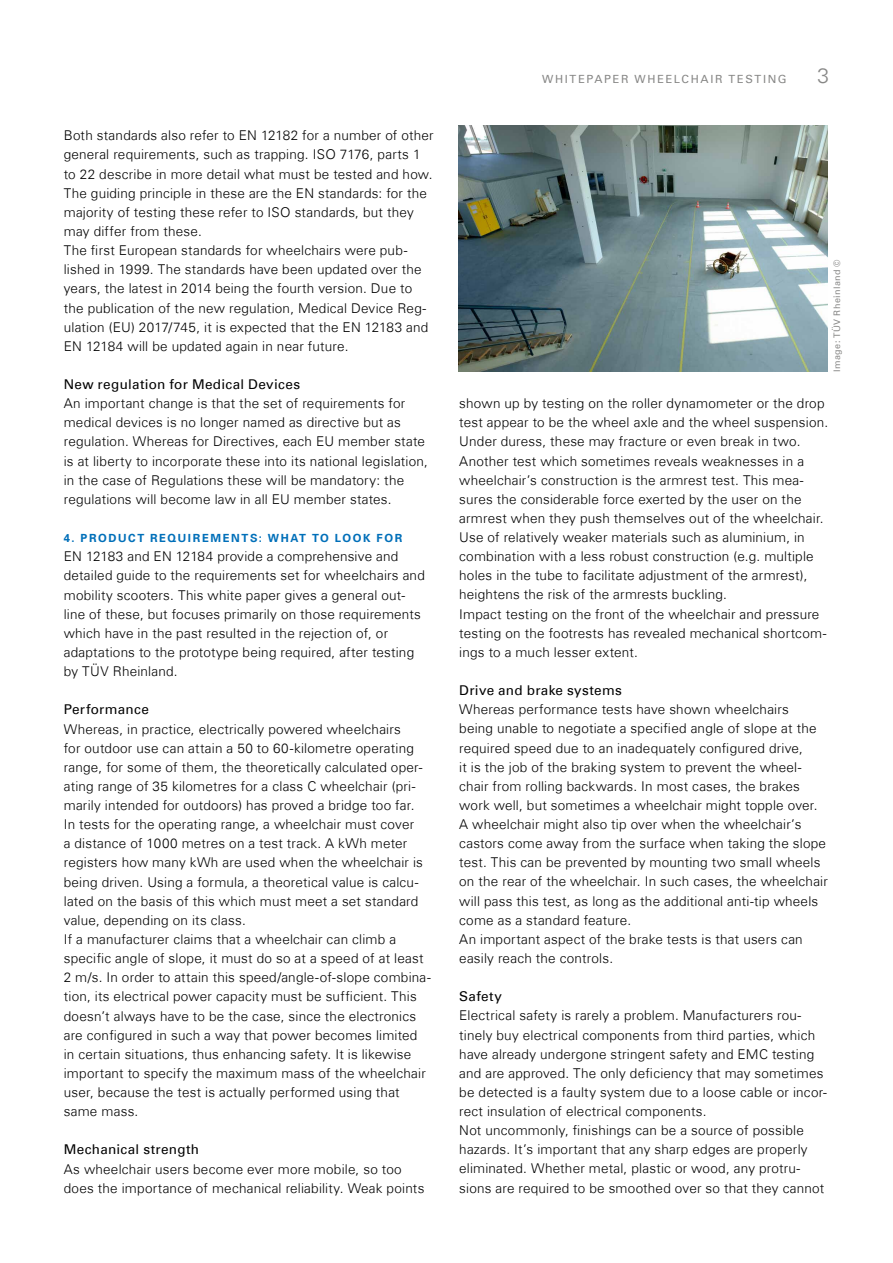
<style>
.page{position:relative;width:893px;height:1263px;background:#fff}
.page>*{position:absolute;margin:0;border:0;box-sizing:border-box;transform-origin:0 0}
.t1{font:300 21px "Univers Com 45";color:#878786}
.t2{font:300 13.5px/19.2px "Univers Com 45";letter-spacing:.015em;color:#000}
.t3{font:13.5px "Univers Com 55 Roman";letter-spacing:.025em;color:#000}
.t4{font:700 11.25px "Univers Com 65";letter-spacing:.145em;color:#006fb9}
.t5{font:11.25px "Univers Com 55 Roman";letter-spacing:.145em;color:#878786}
.t6{font:9px "Univers Com 55 Roman";letter-spacing:.045em;color:#878786}
</style>
<div class="page">
<img style="left:459px;top:126px;width:369px;height:246px">
<p class="t2" style="left:64px;top:126px;width:371px">Both standards also refer to EN 12182 for a number of other general requirements, such as trapping. ISO 7176, parts 1 to 22 describe in more detail what must be tested and how.<br>The guiding principle in these are the EN standards: for the majority of testing these refer to ISO standards, but they may differ from these.<br>The first European standards for wheelchairs were pub&shy;lished in 1999. The standards have been updated over the years, the latest in 2014 being the fourth version. Due to the publication of the new regulation, Medical Device Reg&shy;ulation (EU) 2017/745, it is expected that the EN 12183 and EN 12184 will be updated again in near future.</p>
<p class="t3" style="left:64px;top:376px;width:238px">New regulation for Medical Devices</p>
<p class="t2" style="left:64px;top:394px;width:366px">An important change is that the set of requirements for medical devices is no longer named as directive but as regulation. Whereas for Directives, each EU member state is at liberty to incorporate these into its national legislation, in the case of Regulations these will be mandatory: the regulations will become law in all EU member states.</p>
<p class="t4" style="left:64px;top:531px;width:340px">4. PRODUCT REQUIREMENTS: WHAT TO LOOK FOR</p>
<p class="t2" style="left:64px;top:547px;width:363px">EN 12183 and EN 12184 provide a comprehensive and detailed guide to the requirements set for wheelchairs and mobility scooters. This white paper gives a general out&shy;line of these, but focuses primarily on those requirements which have in the past resulted in the rejection of, or adaptations to the prototype being required, after testing by TÜV Rheinland.</p>
<p class="t3" style="left:64px;top:701px;width:87px">Performance</p>
<p class="t2" style="left:64px;top:719px;width:368px">Whereas, in practice, electrically powered wheelchairs<br>for outdoor use can attain a 50 to 60-kilometre operating range, for some of them, the theoretically calculated oper&shy;ating range of 35 kilometres for a class C wheelchair (pri&shy;marily intended for outdoors) has proved a bridge too far.<br>In tests for the operating range, a wheelchair must cover<br>a distance of 1000 metres on a test track. A kWh meter registers how many kWh are used when the wheelchair is being driven. Using a formula, a theoretical value is calcu&shy;lated on the basis of this which must meet a set standard value, depending on its class.<br>If a manufacturer claims that a wheelchair can climb a specific angle of slope, it must do so at a speed of at least 2 m/s. In order to attain this speed/angle-of-slope combina&shy;tion, its electrical power capacity must be sufficient. This doesn’t always have to be the case, since the electronics are configured in such a way that power becomes limited in certain situations, thus enhancing safety. It is likewise important to specify the maximum mass of the wheelchair user, because the test is actually performed using that same mass.</p>
<p class="t3" style="left:64px;top:1141px;width:137px">Mechanical strength</p>
<p class="t2" style="left:64px;top:1159px;width:362px">As wheelchair users become ever more mobile, so too does the importance of mechanical reliability. Weak points</p>
<p class="t5" style="left:542px;top:72px;width:246px">WHITEPAPER WHEELCHAIR TESTING</p>
<h1 class="t1" style="left:817px;top:63px;width:13px">3</h1>
<p class="t6" style="left:832px;top:372px;width:114px;rotate:-90deg">Image: TÜV Rheinland ©</p>
<p class="t2" style="left:459px;top:394px;width:370px">shown up by testing on the roller dynamometer or the drop test appear to be the wheel axle and the wheel suspension.<br>Under duress, these may fracture or even break in two.<br>Another test which sometimes reveals weaknesses in a wheelchair’s construction is the armrest test. This mea&shy;sures the considerable force exerted by the user on the armrest when they push themselves out of the wheelchair.<br>Use of relatively weaker materials such as aluminium, in combination with a less robust construction (e.g. multiple holes in the tube to facilitate adjustment of the armrest), heightens the risk of the armrests buckling.<br>Impact testing on the front of the wheelchair and pressure testing on the footrests has revealed mechanical shortcom&shy;ings to a much lesser extent.</p>
<p class="t3" style="left:459px;top:682px;width:164px">Drive and brake systems</p>
<p class="t2" style="left:459px;top:700px;width:370px">Whereas performance tests have shown wheelchairs<br>being unable to negotiate a specified angle of slope at the required speed due to an inadequately configured drive,<br>it is the job of the braking system to prevent the wheel&shy;chair from rolling backwards. In most cases, the brakes work well, but sometimes a wheelchair might topple over.<br>A wheelchair might also tip over when the wheelchair’s castors come away from the surface when taking the slope test. This can be prevented by mounting two small wheels on the rear of the wheelchair. In such cases, the wheelchair will pass this test, as long as the additional anti-tip wheels come as a standard feature.<br>An important aspect of the brake tests is that users can easily reach the controls.</p>
<p class="t3" style="left:459px;top:988px;width:44px">Safety</p>
<p class="t2" style="left:459px;top:1006px;width:369px">Electrical safety is rarely a problem. Manufacturers rou&shy;tinely buy electrical components from third parties, which have already undergone stringent safety and EMC testing and are approved. The only deficiency that may sometimes be detected is a faulty system due to a loose cable or incor&shy;rect insulation of electrical components.<br>Not uncommonly, finishings can be a source of possible hazards. It’s important that any sharp edges are properly eliminated. Whether metal, plastic or wood, any protru&shy;sions are required to be smoothed over so that they cannot</p>
</div>
